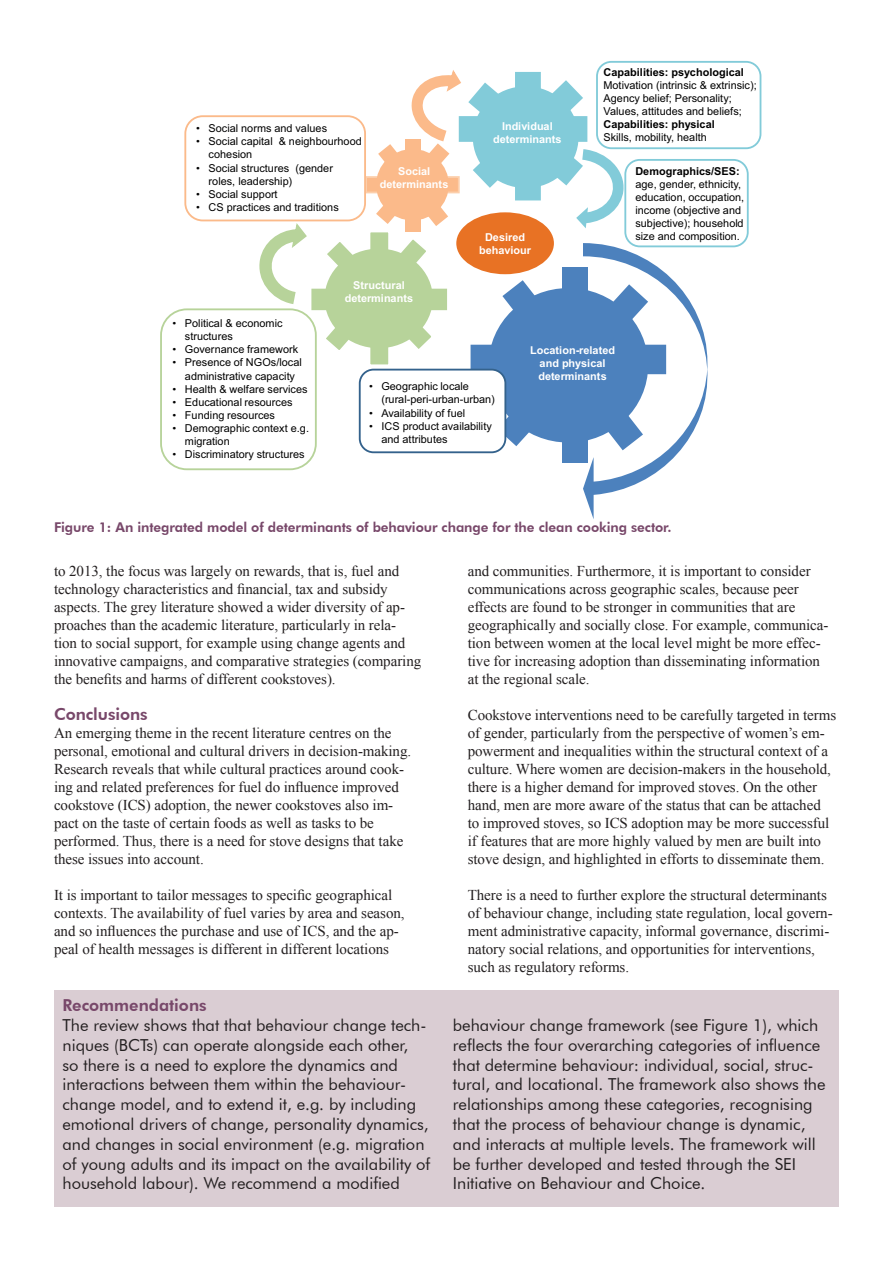
<style>
.page{position:relative;width:893px;height:1263px;background:#fff}
.page>*{position:absolute;margin:0;border:0;box-sizing:border-box;transform-origin:0 0}
.t1{font:16.5px/19.8px "Futura BT";color:#231f20}
.t2{font:800 16.5px "Futura BT";color:#78486a}
.t3{font:15px/18px "Times New Roman";letter-spacing:-.005em;color:#231f20}
.t4{font:800 13.5px "Futura BT";letter-spacing:-.005em;color:#78486a}
.t5{font:10.95px/13px "Arial";color:#000001}
.t6{font:700 10.95px/13px "Arial";color:#fff;text-align:center}
.t7{font:700 10.95px "Arial";color:#000001}
</style>
<div class="page">
<div style="left:54px;top:990px;width:785px;height:216px;background:#dacdd3"></div>
<svg style="left:468px;top:80px;width:157px;height:148px"></svg>
<div style="left:515px;top:72px;width:26px;height:128px;background:#82cbd9"></div>
<div style="left:459px;top:116px;width:128px;height:26px;background:#82cbd9"></div>
<div style="left:471px;top:345px;width:195px;height:29px;background:#4c81bd"></div>
<div style="left:359px;top:369px;width:147px;height:84px;background:#fff;border:2px solid #34628c;border-radius:14px"></div>
<div style="left:368px;top:231px;width:22px;height:135px;background:#b7d39a;border:2px solid #fff"></div>
<div style="left:311px;top:289px;width:136px;height:21px;background:#b7d39a"></div>
<svg style="left:322px;top:235px;width:113px;height:119px"></svg>
<div style="left:325px;top:249px;width:108px;height:99px;background:#b7d39a;border-radius:50%"></div>
<div style="left:160px;top:308px;width:157px;height:162px;border:2px solid #b7d39a;border-radius:26px"></div>
<div style="left:456px;top:212px;width:98px;height:62px;background:#e87224;border-radius:50%"></div>
<svg style="left:497px;top:243px;width:214px;height:276px"></svg>
<div style="left:405px;top:139px;width:16px;height:92px;background:#fbba8a"></div>
<div style="left:366px;top:177px;width:93px;height:15px;background:#fbba8a"></div>
<div style="left:365px;top:176px;width:95px;height:17px;border:2px solid #fccfac"></div>
<div style="left:184px;top:115px;width:182px;height:106px;background:#fff;border:2px solid #fbba8a;border-radius:17px"></div>
<div style="left:473px;top:86px;width:105px;height:102px;background:#82cbd9;border-radius:50%"></div>
<div style="left:597px;top:62px;width:163px;height:86px;background:#fff;border-radius:14px"></div>
<div style="left:596px;top:61px;width:165px;height:88px;border:2px solid #82cbd9;border-radius:14px"></div>
<div style="left:625px;top:160px;width:123px;height:86px;background:#fff;border-radius:14px"></div>
<div style="left:624px;top:159px;width:125px;height:88px;border:2px solid #82cbd9;border-radius:14px"></div>
<svg style="left:257px;top:221px;width:51px;height:83px"></svg>
<svg style="left:376px;top:70px;width:86px;height:156px"></svg>
<p class="t5" style="left:196px;top:122px;width:132px">• Social norms and values</p>
<p class="t5" style="left:209px;top:135px;width:155px;text-indent:-12px">• Social capital &amp; neighbourhood cohesion</p>
<p class="t5" style="left:209px;top:161px;width:126px;text-indent:-12px">• Social structures (gender roles, leadership)</p>
<p class="t5" style="left:196px;top:187px;width:83px">• Social support</p>
<p class="t5" style="left:196px;top:200px;width:144px">• CS practices and traditions</p>
<p class="t6" style="left:380px;top:164px;width:70px">Social determinants</p>
<p class="t6" style="left:345px;top:278px;width:70px">Structural determinants</p>
<p class="t6" style="left:493px;top:120px;width:70px">Individual determinants</p>
<p class="t6" style="left:479px;top:231px;width:53px">Desired behaviour</p>
<p class="t7" style="left:603px;top:64px;width:142px">Capabilities: psychological</p>
<p class="t5" style="left:603px;top:79px;width:155px">Motivation (intrinsic &amp; extrinsic);<br>Agency belief; Personality;<br>Values, attitudes and beliefs;</p>
<p class="t7" style="left:603px;top:117px;width:113px">Capabilities: physical</p>
<p class="t5" style="left:603px;top:131px;width:105px">Skills, mobility, health</p>
<p class="t7" style="left:635px;top:163px;width:106px">Demographics/SES:</p>
<p class="t5" style="left:635px;top:177px;width:110px">age, gender, ethnicity, education, occupation, income (objective and subjective); household size and composition.</p>
<p class="t5" style="left:185px;top:317px;width:99px;text-indent:-12px">• Political &amp; economic structures</p>
<p class="t5" style="left:173px;top:343px;width:127px">• Governance framework</p>
<p class="t5" style="left:173px;top:356px;width:131px;text-align:center">• Presence of NGOs/local administrative capacity</p>
<p class="t5" style="left:173px;top:382px;width:136px">• Health &amp; welfare services</p>
<p class="t5" style="left:173px;top:395px;width:121px">• Educational resources</p>
<p class="t5" style="left:173px;top:408px;width:104px">• Funding resources</p>
<p class="t5" style="left:185px;top:421px;width:126px;text-indent:-12px">• Demographic context e.g. migration</p>
<p class="t5" style="left:173px;top:447px;width:134px">• Discriminatory structures</p>
<p class="t5" style="left:381px;top:380px;width:115px;text-indent:-12px">• Geographic locale (rural-peri-urban-urban)</p>
<p class="t5" style="left:369px;top:406px;width:98px">• Availability of fuel</p>
<p class="t5" style="left:381px;top:419px;width:112px;text-indent:-12px">• ICS product availability and attributes</p>
<p class="t6" style="left:530px;top:344px;width:86px">Location-related and physical determinants</p>
<p class="t4" style="left:54px;top:519px;width:619px">Figure 1: An integrated model of determinants of behaviour change for the clean cooking sector.</p>
<p class="t3" style="left:54px;top:562px;width:369px">to 2013, the focus was largely on rewards, that is, fuel and technology characteristics and financial, tax and subsidy aspects. The grey literature showed a wider diversity of ap&shy;proaches than the academic literature, particularly in rela&shy;tion to social support, for example using change agents and innovative campaigns, and comparative strategies (comparing the benefits and harms of different cookstoves).</p>
<p class="t2" style="left:54px;top:704px;width:95px">Conclusions</p>
<p class="t3" style="left:54px;top:724px;width:359px">An emerging theme in the recent literature centres on the personal, emotional and cultural drivers in decision-making.<br>Research reveals that while cultural practices around cook&shy;ing and related preferences for fuel do influence improved cookstove (ICS) adoption, the newer cookstoves also im&shy;pact on the taste of certain foods as well as tasks to be performed. Thus, there is a need for stove designs that take these issues into account.</p>
<p class="t3" style="left:54px;top:886px;width:352px">It is important to tailor messages to specific geographical contexts. The availability of fuel varies by area and season, and so influences the purchase and use of ICS, and the ap&shy;peal of health messages is different in different locations</p>
<p class="t3" style="left:468px;top:562px;width:362px">and communities. Furthermore, it is important to consider communications across geographic scales, because peer effects are found to be stronger in communities that are geographically and socially close. For example, communica&shy;tion between women at the local level might be more effec&shy;tive for increasing adoption than disseminating information at the regional scale.</p>
<p class="t3" style="left:468px;top:706px;width:370px">Cookstove interventions need to be carefully targeted in terms of gender, particularly from the perspective of women’s em&shy;powerment and inequalities within the structural context of a culture. Where women are decision-makers in the household, there is a higher demand for improved stoves. On the other hand, men are more aware of the status that can be attached<br>to improved stoves, so ICS adoption may be more successful if features that are more highly valued by men are built into stove design, and highlighted in efforts to disseminate them.</p>
<p class="t3" style="left:468px;top:886px;width:366px">There is a need to further explore the structural determinants of behaviour change, including state regulation, local govern&shy;ment administrative capacity, informal governance, discrimi&shy;natory social relations, and opportunities for interventions, such as regulatory reforms.</p>
<p class="t2" style="left:63px;top:995px;width:146px">Recommendations</p>
<p class="t1" style="left:63px;top:1015px;width:369px">The review shows that that behaviour change tech&shy;niques (BCTs) can operate alongside each other,<br>so there is a need to explore the dynamics and interactions between them within the behaviour&shy;change model, and to extend it, e.g. by including emotional drivers of change, personality dynamics, and changes in social environment (e.g. migration of young adults and its impact on the availability of household labour). We recommend a modified</p>
<p class="t1" style="left:453px;top:1015px;width:374px">behaviour change framework (see Figure 1), which reflects the four overarching categories of influence that determine behaviour: individual, social, struc&shy;tural, and locational. The framework also shows the relationships among these categories, recognising that the process of behaviour change is dynamic, and interacts at multiple levels. The framework will be further developed and tested through the SEI Initiative on Behaviour and Choice.</p>
</div>
